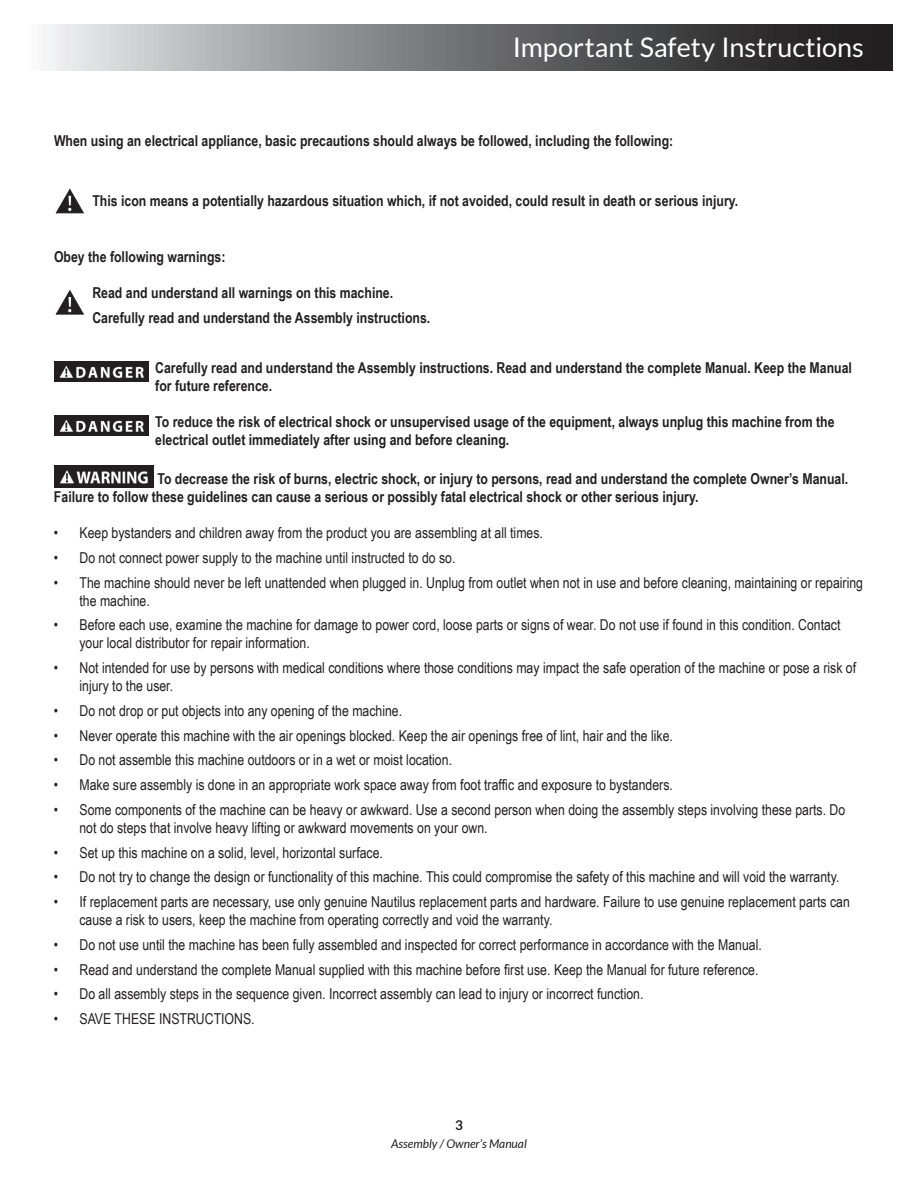
<style>
.page{position:relative;width:918px;height:1188px;background:#fff}
.page>*{position:absolute;margin:0;border:0;box-sizing:border-box;transform-origin:0 0}
.t1{font:27px "Lato";color:#fff}
.t2{font:15px/18px "Arial Narrow";color:#231f20}
.t3{font:700 15px/18px "Arial Narrow";color:#231f20}
.t4{font:700 13.5px "Lato";color:#231f20}
.t5{font:italic 12px "Lato";color:#231f20}
</style>
<div class="page">
<svg style="left:46px;top:24px;width:846px;height:46px;background:#777779"></svg>
<svg style="left:56px;top:189px;width:28px;height:24px"></svg>
<svg style="left:56px;top:290px;width:28px;height:25px"></svg>
<img style="left:54px;top:361px;width:94px;height:21px">
<img style="left:54px;top:415px;width:94px;height:21px">
<img style="left:54px;top:466px;width:100px;height:21px">
<h1 class="t1" style="left:513px;top:32px;width:353px">Important Safety Instructions</h1>
<p class="t3" style="left:54px;top:131px;width:621px">When using an electrical appliance, basic precautions should always be followed, including the following:</p>
<p class="t3" style="left:92px;top:191px;width:647px">This icon means a potentially hazardous situation which, if not avoided, could result in death or serious injury.</p>
<p class="t3" style="left:54px;top:247px;width:173px">Obey the following warnings:</p>
<p class="t3" style="left:92px;top:280px;width:339px;line-height:24.8px">Read and understand all warnings on this machine.<br>Carefully read and understand the Assembly instructions.</p>
<p class="t3" style="left:155px;top:358px;width:698px">Carefully read and understand the Assembly instructions. Read and understand the complete Manual. Keep the Manual for future reference.</p>
<p class="t3" style="left:155px;top:412px;width:681px">To reduce the risk of electrical shock or unsupervised usage of the equipment, always unplug this machine from the electrical outlet immediately after using and before cleaning.</p>
<p class="t3" style="left:54px;top:469px;width:796px;text-indent:103px">To decrease the risk of burns, electric shock, or injury to persons, read and understand the complete Owner’s Manual.<br>Failure to follow these guidelines can cause a serious or possibly fatal electrical shock or other serious injury.</p>
<p class="t2" style="left:54px;top:523px;width:491px">• Keep bystanders and children away from the product you are assembling at all times.</p>
<p class="t2" style="left:54px;top:548px;width:403px">• Do not connect power supply to the machine until instructed to do so.</p>
<p class="t2" style="left:79px;top:573px;width:785px;text-indent:-26px">• The machine should never be left unattended when plugged in. Unplug from outlet when not in use and before cleaning, maintaining or repairing the machine.</p>
<p class="t2" style="left:79px;top:616px;width:763px;text-indent:-26px">• Before each use, examine the machine for damage to power cord, loose parts or signs of wear. Do not use if found in this condition. Contact your local distributor for repair information.</p>
<p class="t2" style="left:79px;top:658px;width:778px;text-indent:-26px">• Not intended for use by persons with medical conditions where those conditions may impact the safe operation of the machine or pose a risk of injury to the user.</p>
<p class="t2" style="left:54px;top:701px;width:350px">• Do not drop or put objects into any opening of the machine.</p>
<p class="t2" style="left:54px;top:726px;width:620px">• Never operate this machine with the air openings blocked. Keep the air openings free of lint, hair and the like.</p>
<p class="t2" style="left:54px;top:751px;width:400px">• Do not assemble this machine outdoors or in a wet or moist location.</p>
<p class="t2" style="left:54px;top:775px;width:620px">• Make sure assembly is done in an appropriate work space away from foot traffic and exposure to bystanders.</p>
<p class="t2" style="left:79px;top:800px;width:767px;text-indent:-26px">• Some components of the machine can be heavy or awkward. Use a second person when doing the assembly steps involving these parts. Do not do steps that involve heavy lifting or awkward movements on your own.</p>
<p class="t2" style="left:54px;top:843px;width:331px">• Set up this machine on a solid, level, horizontal surface.</p>
<p class="t2" style="left:54px;top:868px;width:787px">• Do not try to change the design or functionality of this machine. This could compromise the safety of this machine and will void the warranty.</p>
<p class="t2" style="left:79px;top:892px;width:772px;text-indent:-26px">• If replacement parts are necessary, use only genuine Nautilus replacement parts and hardware. Failure to use genuine replacement parts can cause a risk to users, keep the machine from operating correctly and void the warranty.</p>
<p class="t2" style="left:54px;top:935px;width:709px">• Do not use until the machine has been fully assembled and inspected for correct performance in accordance with the Manual.</p>
<p class="t2" style="left:54px;top:960px;width:706px">• Read and understand the complete Manual supplied with this machine before first use. Keep the Manual for future reference.</p>
<p class="t2" style="left:54px;top:985px;width:591px">• Do all assembly steps in the sequence given. Incorrect assembly can lead to injury or incorrect function.</p>
<p class="t2" style="left:54px;top:1009px;width:202px">• SAVE THESE INSTRUCTIONS.</p>
<p class="t4" style="left:455px;top:1117px;width:9px">3</p>
<p class="t5" style="left:391px;top:1137px;width:137px">Assembly / Owner’s Manual</p>
</div>
